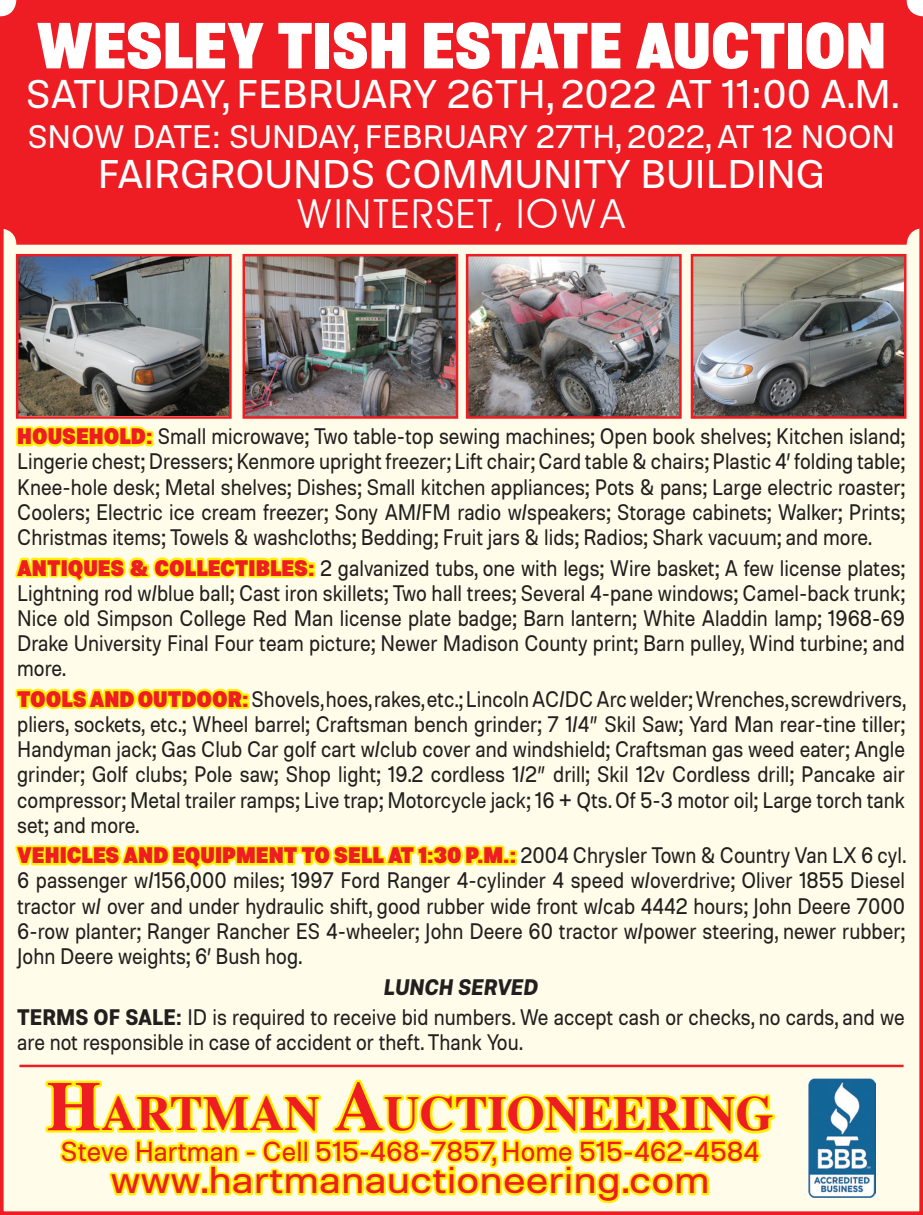
<style>
.page{position:relative;width:923px;height:1215px;background:#fff}
.page>*{position:absolute;margin:0;border:0;box-sizing:border-box;transform-origin:0 0}
.t1{font:800 semi-condensed 65px "Molde";color:#fff}
.t2{font:700 49px "Times";color:#ee1d23}
.t3{font:40px "Molde";color:#fff}
.t4{font:40px "Avant Garde";color:#fff}
.t5{font:37.5px "Molde";color:#ee1d23;scale:1.15 1}
.t6{font:32.5px "Molde";color:#fff}
.t7{font:27.5px "Molde";color:#ee1d23}
.t8{font:22.5px/25.2px "Molde";color:#231f20;text-align:justify;scale:.9 1}
.t9{font:italic 700 22.5px "Molde";color:#231f20;scale:.9 1}
.s1{font-weight:800;color:#ee1d23}
.s2{font-weight:700}
.s3{font-size:70px}
</style>
<div class="page">
<div style="left:2px;top:159px;width:919px;height:1054px;background:#fffde9"></div>
<div style="left:0;top:0;width:922px;height:245px;background:#ee1d23;border-radius:16px"></div>
<svg style="left:16px;top:426px;width:134px;height:21px;background:#fff224"></svg>
<div style="left:145px;top:431px;width:8px;height:8px;border:4px solid #fff101"></div>
<div style="left:145px;top:439px;width:8px;height:7px;border:4px solid #fff101"></div>
<svg style="left:15px;top:557px;width:294px;height:25px"></svg>
<div style="left:307px;top:562px;width:8px;height:8px;border:4px solid #fff101"></div>
<div style="left:307px;top:570px;width:8px;height:8px;border:4px solid #fff101"></div>
<svg style="left:15px;top:688px;width:228px;height:22px;background:#fff336"></svg>
<div style="left:241px;top:693px;width:8px;height:8px;border:4px solid #fff101"></div>
<div style="left:241px;top:701px;width:8px;height:8px;border:4px solid #fff101"></div>
<svg style="left:15px;top:845px;width:491px;height:25px"></svg>
<div style="left:502px;top:858px;width:8px;height:7px;border:4px solid #fff101"></div>
<div style="left:508px;top:850px;width:9px;height:8px;border:4px solid #fff101"></div>
<div style="left:508px;top:858px;width:9px;height:7px;border:4px solid #fff101"></div>
<hr style="left:19px;top:1065px;width:884px;height:2px;background:#ee1d23">
<svg style="left:43px;top:1064px;width:734px;height:151px"></svg>
<img style="left:808px;top:1079px;width:67px;height:118px">
<img style="left:19px;top:257px;width:210px;height:159px">
<div style="left:16px;top:254px;width:216px;height:165px;border:2px solid #ee1d23"></div>
<img style="left:469px;top:257px;width:209px;height:159px">
<div style="left:466px;top:254px;width:215px;height:165px;border:2px solid #ee1d23"></div>
<img style="left:245px;top:257px;width:210px;height:159px">
<div style="left:242px;top:254px;width:216px;height:165px;border:2px solid #ee1d23"></div>
<img style="left:693px;top:257px;width:210px;height:159px">
<div style="left:690px;top:254px;width:216px;height:165px;border:2px solid #ee1d23"></div>
<p class="t1" style="left:37px;top:3px;width:851px">WESLEY TISH ESTATE AUCTION</p>
<p class="t3" style="left:26px;top:68px;width:873px">SATURDAY, FEBRUARY 26TH, 2022 AT 11:00 A.M.</p>
<p class="t6" style="left:28px;top:116px;width:869px">SNOW DATE: SUNDAY, FEBRUARY 27TH, 2022, AT 12 NOON</p>
<p class="t3" style="left:98px;top:148px;width:728px">FAIRGROUNDS COMMUNITY BUILDING</p>
<p class="t4" style="left:295px;top:190px;width:334px">WINTERSET, IOWA</p>
<p class="t8" style="left:17px;top:423px;width:988px"><span class="s1">HOUSEHOLD:</span> Small microwave; Two table-top sewing machines; Open book shelves; Kitchen island; Lingerie chest; Dressers; Kenmore upright freezer; Lift chair; Card table &amp; chairs; Plastic 4’ folding table; Knee-hole desk; Metal shelves; Dishes; Small kitchen appliances; Pots &amp; pans; Large electric roaster; Coolers; Electric ice cream freezer; Sony AM/FM radio w/speakers; Storage cabinets; Walker; Prints; Christmas items; Towels &amp; washcloths; Bedding; Fruit jars &amp; lids; Radios; Shark vacuum; and more.</p>
<p class="t8" style="left:17px;top:554px;width:987px"><span class="s1">ANTIQUES &amp; COLLECTIBLES:</span> 2 galvanized tubs, one with legs; Wire basket; A few license plates; Lightning rod w/blue ball; Cast iron skillets; Two hall trees; Several 4-pane windows; Camel-back trunk; Nice old Simpson College Red Man license plate badge; Barn lantern; White Aladdin lamp; 1968-69<br>Drake University Final Four team picture; Newer Madison County print; Barn pulley, Wind turbine; and more.</p>
<p class="t8" style="left:17px;top:685px;width:989px"><span class="s1">TOOLS AND OUTDOOR:</span>Shovels, hoes, rakes, etc.; Lincoln AC/DC Arc welder; Wrenches, screwdrivers, pliers, sockets, etc.; Wheel barrel; Craftsman bench grinder; 7 1/4” Skil Saw; Yard Man rear-tine tiller; Handyman jack; Gas Club Car golf cart w/club cover and windshield; Craftsman gas weed eater; Angle grinder; Golf clubs; Pole saw; Shop light; 19.2 cordless 1/2” drill; Skil 12v Cordless drill; Pancake air compressor; Metal trailer ramps; Live trap; Motorcycle jack; 16 + Qts. Of 5-3 motor oil; Large torch tank set; and more.</p>
<p class="t8" style="left:17px;top:842px;width:989px"><span class="s1">VEHICLES AND EQUIPMENT TO SELL AT 1:30 P.M.:</span> 2004 Chrysler Town &amp; Country Van LX 6 cyl.<br>6 passenger w/156,000 miles; 1997 Ford Ranger 4-cylinder 4 speed w/overdrive; Oliver 1855 Diesel tractor w/ over and under hydraulic shift, good rubber wide front w/cab 4442 hours; John Deere 7000<br>6-row planter; Ranger Rancher ES 4-wheeler; John Deere 60 tractor w/power steering, newer rubber; John Deere weights; 6’ Bush hog.</p>
<p class="t9" style="left:384px;top:972px;width:173px">LUNCH SERVED</p>
<p class="t8" style="left:17px;top:1004px;width:987px"><span class="s2">TERMS OF SALE:</span> ID is required to receive bid numbers. We accept cash or checks, no cards, and we are not responsible in case of accident or theft. Thank You.</p>
<p class="t2" style="left:47px;top:1067px;width:728px"><span class="s3">H</span>ARTMAN <span class="s3">A</span>UCTIONEERING</p>
<p class="t7" style="left:61px;top:1133px;width:700px">Steve Hartman - Cell 515-468-7857, Home 515-462-4584</p>
<p class="t5" style="left:110px;top:1156px;width:523px">www.hartmanauctioneering.com</p>
</div>
